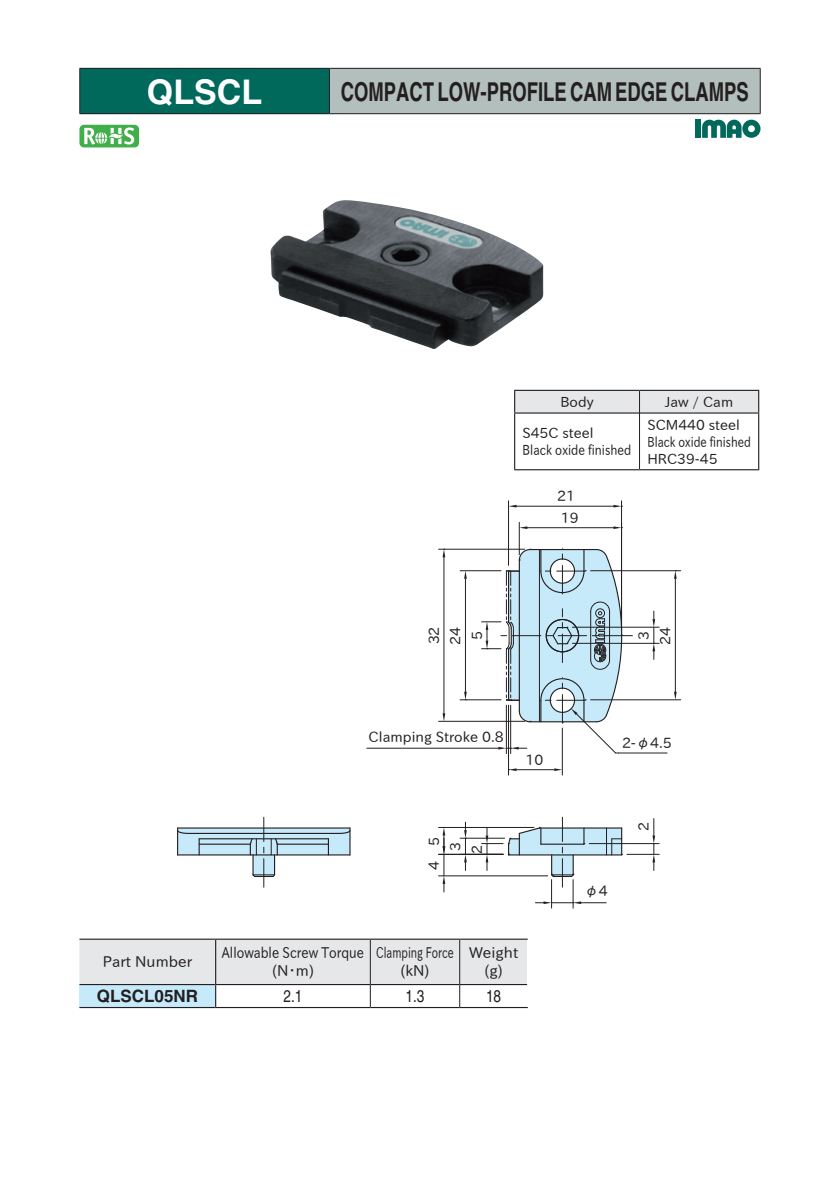
<style>
.page{position:relative;width:840px;height:1191px;background:#fff}
.page>*{position:absolute;margin:0;border:0;box-sizing:border-box;transform-origin:0 0}
.PartNo{font:700 34px "Helvetica LT Std";color:#fff}
.Product_name{font:700 26px "Helvetica LT Std";color:#231f20;scale:.71 1}
.DimensionTable_partN{font:700 17px "Helvetica LT Std";color:#231f20}
.DimensionTable_value{font:17px "Helvetica LT Std";color:#231f20;scale:.8 1}
.DimensionTable_heade{font:15px "IPAP Gothic";color:#231f20}
.DimensionTable_heade-2{font:15px "IPAP Gothic";color:#231f20;scale:.84 1}
.DimensionTable_heade-3{font:15px "IPAP Gothic";color:#231f20;scale:.7 1}
.t1{font:14.2px/21.6px "IPAP Gothic";color:#231f20}
.MaterialTable_value{font:14px "IPAP Gothic";color:#231f20}
.MaterialTable_value-2{font:14px "IPAP Gothic";color:#231f20;scale:.83 1}
.MaterialTable_value-3{font:14px "IPAP Gothic";color:#231f20;scale:.79 1}
.MaterialTable_header{font:14px "IPAP Gothic";color:#231f20}
</style>
<div class="page">
<div style="left:80px;top:68px;width:249px;height:46px;background:#01695b"></div>
<div style="left:329px;top:68px;width:430px;height:46px;background:#b3bfbc"></div>
<hr style="left:79px;top:68px;width:250px;height:1px;background:#231f20">
<hr style="left:79px;top:69px;width:1px;height:44px;background:#231f20">
<hr style="left:329px;top:68px;width:431px;height:1px;background:#231f20">
<hr style="left:329px;top:69px;width:1px;height:44px;background:#231f20">
<hr style="left:759px;top:69px;width:1px;height:44px;background:#231f20">
<hr style="left:79px;top:113px;width:250px;height:1px;background:#231f20">
<hr style="left:329px;top:113px;width:431px;height:1px;background:#231f20">
<div style="left:79px;top:125px;width:60px;height:22px;background:#40ae49;border-radius:5px"></div>
<svg style="left:84px;top:127px;width:50px;height:17px"></svg>
<div style="left:695px;top:120px;width:5px;height:18px;background:#01695b"></div>
<svg style="left:702px;top:119px;width:58px;height:19px"></svg>
<img style="left:270px;top:200px;width:273px;height:149px">
<hr style="left:757px;top:413px;width:1px;height:56px;background:#231f20">
<hr style="left:638px;top:413px;width:1px;height:56px;background:#231f20">
<hr style="left:514px;top:469px;width:125px;height:1px;background:#231f20">
<hr style="left:639px;top:469px;width:119px;height:1px;background:#231f20">
<svg style="left:514px;top:390px;width:244px;height:23px;background:#d8d8da"></svg>
<hr style="left:514px;top:413px;width:1px;height:56px;background:#231f20">
<hr style="left:79px;top:938px;width:136px;height:1px;background:#231f20">
<hr style="left:215px;top:938px;width:155px;height:1px;background:#231f20">
<hr style="left:370px;top:938px;width:89px;height:1px;background:#231f20">
<hr style="left:459px;top:938px;width:68px;height:1px;background:#231f20">
<hr style="left:79px;top:1007px;width:136px;height:1px;background:#231f20">
<hr style="left:215px;top:1007px;width:155px;height:1px;background:#231f20">
<hr style="left:370px;top:1007px;width:89px;height:1px;background:#231f20">
<hr style="left:459px;top:1007px;width:68px;height:1px;background:#231f20">
<svg style="left:79px;top:939px;width:449px;height:68px"></svg>
<hr style="left:518px;top:522px;width:1px;height:32px;background:#231f20">
<hr style="left:527px;top:527px;width:86px;height:1px;background:#231f20">
<svg style="left:519px;top:526px;width:8px;height:3px"></svg>
<svg style="left:613px;top:526px;width:8px;height:3px"></svg>
<hr style="left:561px;top:728px;width:1px;height:47px;background:#231f20">
<hr style="left:508px;top:705px;width:1px;height:70px;background:#231f20">
<hr style="left:516px;top:769px;width:38px;height:1px;background:#231f20">
<svg style="left:554px;top:768px;width:8px;height:3px"></svg>
<svg style="left:509px;top:768px;width:7px;height:3px"></svg>
<hr style="left:366px;top:748px;width:132px;height:1px;background:#231f20">
<hr style="left:626px;top:854px;width:32px;height:1px;background:#231f20">
<hr style="left:589px;top:843px;width:69px;height:1px;background:#231f20">
<svg style="left:652px;top:818px;width:2px;height:52px"></svg>
<hr style="left:590px;top:699px;width:90px;height:1px;background:#231f20">
<hr style="left:590px;top:570px;width:90px;height:1px;background:#231f20">
<hr style="left:674px;top:579px;width:1px;height:112px;background:#231f20">
<svg style="left:673px;top:691px;width:3px;height:9px"></svg>
<svg style="left:673px;top:570px;width:3px;height:9px"></svg>
<hr style="left:460px;top:838px;width:44px;height:1px;background:#231f20">
<svg style="left:464px;top:822px;width:2px;height:48px"></svg>
<hr style="left:438px;top:827px;width:95px;height:1px;background:#231f20">
<hr style="left:460px;top:570px;width:40px;height:1px;background:#231f20">
<hr style="left:460px;top:699px;width:40px;height:1px;background:#231f20">
<hr style="left:465px;top:579px;width:1px;height:112px;background:#231f20">
<svg style="left:464px;top:571px;width:2px;height:8px"></svg>
<svg style="left:464px;top:691px;width:2px;height:9px"></svg>
<hr style="left:438px;top:721px;width:86px;height:1px;background:#231f20">
<hr style="left:438px;top:549px;width:86px;height:1px;background:#231f20">
<hr style="left:443px;top:557px;width:1px;height:156px;background:#231f20">
<svg style="left:442px;top:713px;width:3px;height:8px"></svg>
<svg style="left:442px;top:549px;width:3px;height:8px"></svg>
<hr style="left:618px;top:752px;width:48px;height:1px;background:#231f20">
<hr style="left:438px;top:875px;width:109px;height:1px;background:#231f20">
<hr style="left:438px;top:854px;width:65px;height:1px;background:#231f20">
<svg style="left:442px;top:828px;width:3px;height:64px"></svg>
<hr style="left:508px;top:501px;width:1px;height:64px;background:#231f20">
<hr style="left:621px;top:501px;width:1px;height:129px;background:#231f20">
<hr style="left:516px;top:506px;width:97px;height:1px;background:#231f20">
<svg style="left:509px;top:505px;width:7px;height:2px"></svg>
<svg style="left:613px;top:505px;width:8px;height:2px"></svg>
<hr style="left:572px;top:627px;width:86px;height:1px;background:#231f20">
<hr style="left:572px;top:643px;width:86px;height:1px;background:#231f20">
<svg style="left:652px;top:611px;width:2px;height:48px"></svg>
<svg style="left:481px;top:817px;width:141px;height:91px"></svg>
<hr style="left:539px;top:827px;width:82px;height:1px;background:#231f20">
<svg style="left:177px;top:817px;width:174px;height:70px"></svg>
<hr style="left:177px;top:854px;width:173px;height:1px;background:#231f20">
<svg style="left:481px;top:548px;width:158px;height:205px"></svg>
<p class="PartNo" style="left:147px;top:71px;width:117px">QLSCL</p>
<p class="Product_name" style="left:340px;top:76px;width:576px">COMPACT LOW-PROFILE CAM EDGE CLAMPS</p>
<p class="MaterialTable_header" style="left:560px;top:394px;width:35px">Body</p>
<p class="MaterialTable_header" style="left:664px;top:394px;width:70px">Jaw / Cam</p>
<p class="MaterialTable_value" style="left:522px;top:425px;width:72px">S45C steel</p>
<p class="MaterialTable_value-2" style="left:522px;top:442px;width:132px">Black oxide finished</p>
<p class="MaterialTable_value" style="left:647px;top:416px;width:94px">SCM440 steel</p>
<p class="MaterialTable_value-3" style="left:647px;top:433px;width:132px">Black oxide finished</p>
<p class="MaterialTable_value" style="left:647px;top:450px;width:72px">HRC39-45</p>
<p class="t1" style="left:557px;top:486px;width:19px">21</p>
<p class="t1" style="left:560px;top:507px;width:19px">19</p>
<p class="t1" style="left:423px;top:644px;width:20px;rotate:-90deg">32<br>24</p>
<p class="t1" style="left:466px;top:640px;width:10px;rotate:-90deg">5</p>
<p class="t1" style="left:368px;top:726px;width:136px">Clamping Stroke 0.8</p>
<p class="t1" style="left:525px;top:749px;width:19px">10</p>
<p class="t1" style="left:423px;top:845px;width:10px;rotate:-90deg">5</p>
<p class="t1" style="left:423px;top:870px;width:10px;rotate:-90deg">4</p>
<p class="t1" style="left:445px;top:853px;width:13px;rotate:-90deg">3<br>2</p>
<p class="DimensionTable_heade" style="left:103px;top:953px;width:91px">Part Number</p>
<p class="DimensionTable_heade-2" style="left:222px;top:944px;width:171px">Allowable Screw Torque</p>
<p class="DimensionTable_heade" style="left:272px;top:962px;width:43px">(N・m)</p>
<p class="DimensionTable_heade-3" style="left:376px;top:944px;width:112px">Clamping Force</p>
<p class="DimensionTable_heade" style="left:400px;top:962px;width:31px">(kN)</p>
<p class="DimensionTable_heade" style="left:469px;top:944px;width:51px">Weight</p>
<p class="DimensionTable_heade" style="left:484px;top:962px;width:20px">(g)</p>
<p class="DimensionTable_partN" style="left:97px;top:986px;width:103px">QLSCL05NR</p>
<p class="DimensionTable_value" style="left:283px;top:986px;width:25px">2.1</p>
<p class="DimensionTable_value" style="left:405px;top:986px;width:25px">1.3</p>
<p class="DimensionTable_value" style="left:486px;top:986px;width:20px">18</p>
<p class="t1" style="left:633px;top:640px;width:10px;rotate:-90deg">3</p>
<p class="t1" style="left:654px;top:644px;width:19px;rotate:-90deg">24</p>
<p class="t1" style="left:621px;top:732px;width:51px">2-φ4.5</p>
<p class="t1" style="left:584px;top:881px;width:25px">φ4</p>
<p class="t1" style="left:633px;top:831px;width:10px;rotate:-90deg">2</p>
</div>
